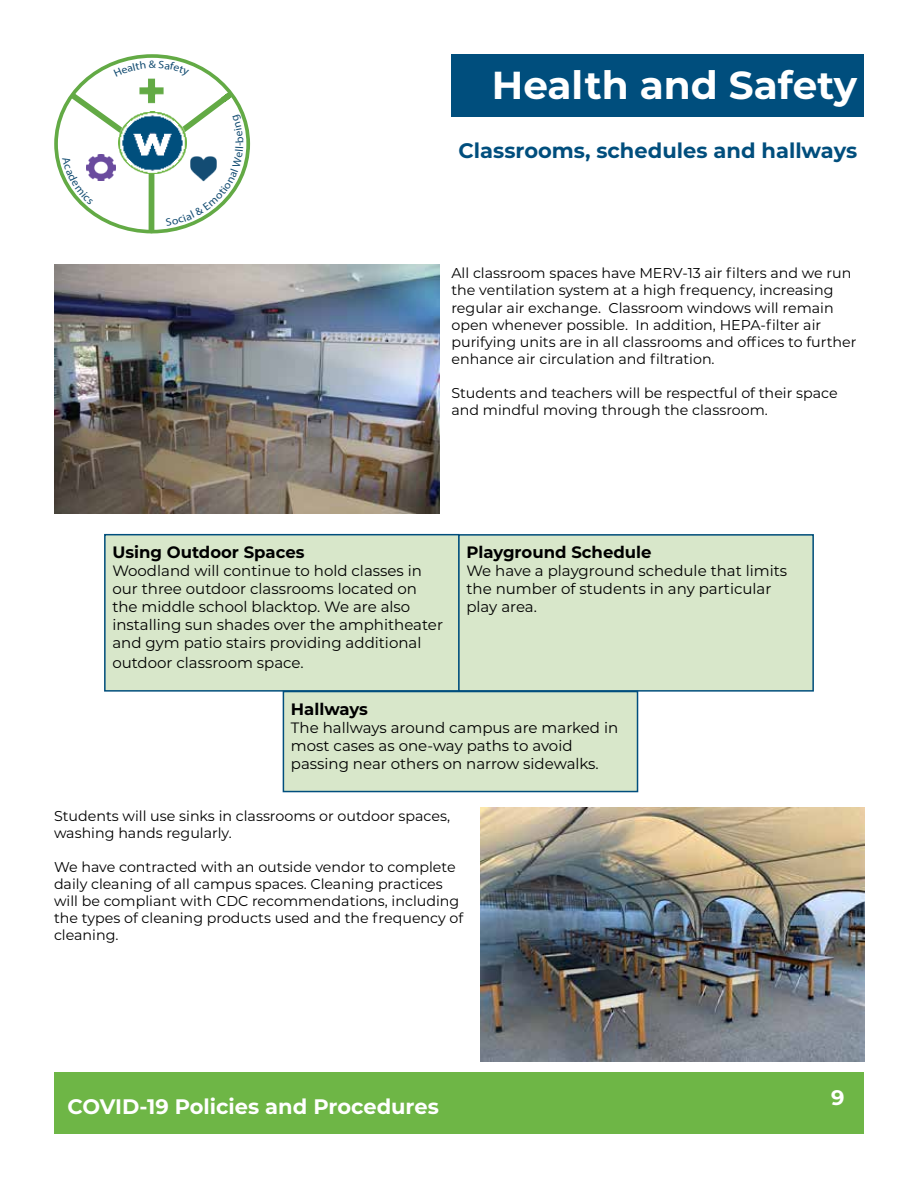
<style>
.page{position:relative;width:918px;height:1188px;background:#fff}
.page>*{position:absolute;margin:0;border:0;box-sizing:border-box;transform-origin:0 0}
.t1{font:700 39px "Montserrat";color:#fff}
.t2{font:700 21px "Montserrat";color:#004e7d}
.t3{font:700 21px "Montserrat";color:#fff}
.t4{font:700 16.5px "Montserrat";color:#000}
.t5{font:15px/18px "Montserrat";color:#000}
.t6{font:14.25px/17.1px "Montserrat";color:#000}
</style>
<div class="page">
<img style="left:139px;top:78px;width:25px;height:14px">
<div style="left:54px;top:1073px;width:810px;height:61px;background:#6eb646"></div>
<div style="left:451px;top:54px;width:413px;height:63px;background:#004e7d"></div>
<div style="left:105px;top:535px;width:354px;height:156px;background:#d8e7ca"></div>
<div style="left:104px;top:534px;width:356px;height:158px;border:2px solid #004e7d"></div>
<div style="left:459px;top:535px;width:354px;height:156px;background:#d8e7ca"></div>
<div style="left:458px;top:534px;width:356px;height:158px;border:2px solid #004e7d"></div>
<div style="left:283px;top:692px;width:355px;height:100px;background:#d8e7ca"></div>
<div style="left:283px;top:691px;width:355px;height:101px;border:2px solid #004e7d"></div>
<img style="left:54px;top:265px;width:386px;height:249px">
<img style="left:481px;top:808px;width:384px;height:254px">
<svg style="left:62px;top:92px;width:181px;height:141px"></svg>
<svg style="left:114px;top:61px;width:75px;height:5px"></svg>
<h1 class="t1" style="left:492px;top:57px;width:367px">Health and Safety</h1>
<h2 class="t2" style="left:459px;top:136px;width:400px">Classrooms, schedules and hallways</h2>
<p class="t6" style="left:451px;top:264px;width:407px">All classroom spaces have MERV-13 air filters and we run the ventilation system at a high frequency, increasing regular air exchange. Classroom windows will remain open whenever possible. In addition, HEPA-filter air purifying units are in all classrooms and offices to further enhance air circulation and filtration.</p>
<p class="t6" style="left:451px;top:384px;width:388px">Students and teachers will be respectful of their space and mindful moving through the classroom.</p>
<p class="t4" style="left:112px;top:540px;width:194px">Using Outdoor Spaces</p>
<p class="t5" style="left:112px;top:561px;width:332px">Woodland will continue to hold classes in our three outdoor classrooms located on the middle school blacktop. We are also installing sun shades over the amphitheater and gym patio stairs providing additional</p>
<p class="t5" style="left:112px;top:653px;width:193px">outdoor classroom space.</p>
<p class="t4" style="left:466px;top:541px;width:187px">Playground Schedule</p>
<p class="t5" style="left:466px;top:561px;width:322px">We have a playground schedule that limits the number of students in any particular play area.</p>
<p class="t4" style="left:291px;top:697px;width:79px">Hallways</p>
<p class="t5" style="left:291px;top:718px;width:329px">The hallways around campus are marked in most cases as one-way paths to avoid passing near others on narrow sidewalks.</p>
<p class="t6" style="left:54px;top:806px;width:398px">Students will use sinks in classrooms or outdoor spaces, washing hands regularly.</p>
<p class="t6" style="left:54px;top:858px;width:411px">We have contracted with an outside vendor to complete daily cleaning of all campus spaces. Cleaning practices will be compliant with CDC recommendations, including the types of cleaning products used and the frequency of cleaning.</p>
<h2 class="t3" style="left:68px;top:1091px;width:373px">COVID-19 Policies and Procedures</h2>
<h2 class="t3" style="left:831px;top:1083px;width:15px">9</h2>
</div>
